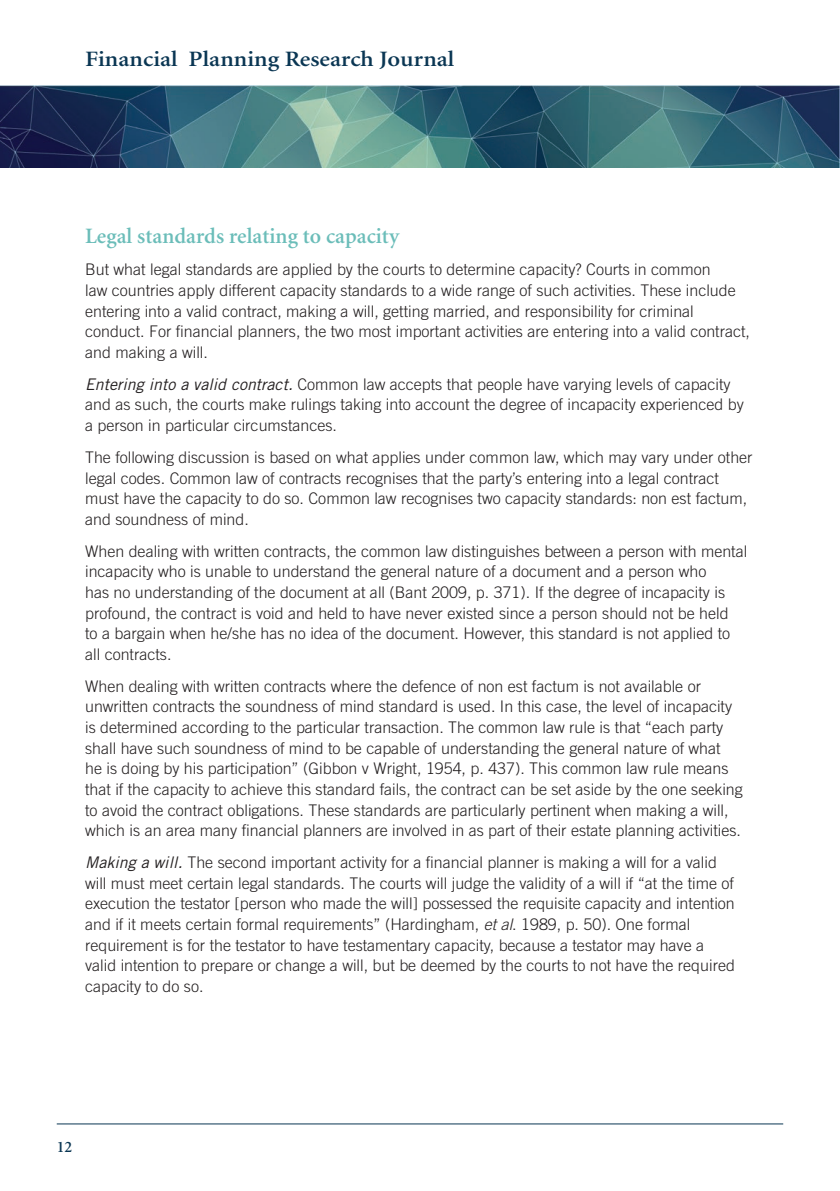
<style>
.page{position:relative;width:840px;height:1191px;background:#fff}
.page>*{position:absolute;margin:0;border:0;box-sizing:border-box;transform-origin:0 0}
.t1{font:600 22px "Minion";color:#0a3653;scale:1.12 1}
.t2{font:600 22px "Minion";color:#6bbdb9}
.t3{font:300 16px/20.6px "Trade Gothic";color:#231f20}
.t4{font:600 16px "Minion";color:#0a3653}
.s1{font-weight:400;font-style:italic}
.s2{font-style:italic}
</style>
<div class="page">
<hr style="left:57px;top:1123px;width:725px;height:1px;background:#0a3653">
<img style="left:0;top:86px;width:839px;height:82px">
<h1 class="t1" style="left:85px;top:48px;width:331px">Financial Planning Research Journal</h1>
<h1 class="t2" style="left:85px;top:225px;width:316px">Legal standards relating to capacity</h1>
<p class="t3" style="left:85px;top:259px;width:666px">But what legal standards are applied by the courts to determine capacity? Courts in common<br>law countries apply different capacity standards to a wide range of such activities. These include entering into a valid contract, making a will, getting married, and responsibility for criminal conduct. For financial planners, the two most important activities are entering into a valid contract, and making a will.</p>
<p class="t3" style="left:85px;top:374px;width:659px"><span class="s1">Entering into a valid contract.</span> Common law accepts that people have varying levels of capacity and as such, the courts make rulings taking into account the degree of incapacity experienced by a person in particular circumstances.</p>
<p class="t3" style="left:85px;top:447px;width:668px">The following discussion is based on what applies under common law, which may vary under other legal codes. Common law of contracts recognises that the party’s entering into a legal contract must have the capacity to do so. Common law recognises two capacity standards: non est factum, and soundness of mind.</p>
<p class="t3" style="left:85px;top:540px;width:663px">When dealing with written contracts, the common law distinguishes between a person with mental incapacity who is unable to understand the general nature of a document and a person who<br>has no understanding of the document at all (Bant 2009, p. 371). If the degree of incapacity is profound, the contract is void and held to have never existed since a person should not be held<br>to a bargain when he/she has no idea of the document. However, this standard is not applied to all contracts.</p>
<p class="t3" style="left:85px;top:675px;width:659px">When dealing with written contracts where the defence of non est factum is not available or unwritten contracts the soundness of mind standard is used. In this case, the level of incapacity is determined according to the particular transaction. The common law rule is that “each party shall have such soundness of mind to be capable of understanding the general nature of what<br>he is doing by his participation” (Gibbon v Wright, 1954, p. 437). This common law rule means that if the capacity to achieve this standard fails, the contract can be set aside by the one seeking to avoid the contract obligations. These standards are particularly pertinent when making a will, which is an area many financial planners are involved in as part of their estate planning activities.</p>
<p class="t3" style="left:85px;top:852px;width:651px"><span class="s1">Making a will.</span> The second important activity for a financial planner is making a will for a valid will must meet certain legal standards. The courts will judge the validity of a will if “at the time of execution the testator [person who made the will] possessed the requisite capacity and intention and if it meets certain formal requirements” (Hardingham, <span class="s2">et al</span>. 1989, p. 50). One formal requirement is for the testator to have testamentary capacity, because a testator may have a valid intention to prepare or change a will, but be deemed by the courts to not have the required capacity to do so.</p>
<p class="t4" style="left:57px;top:1138px;width:17px">12</p>
</div>
